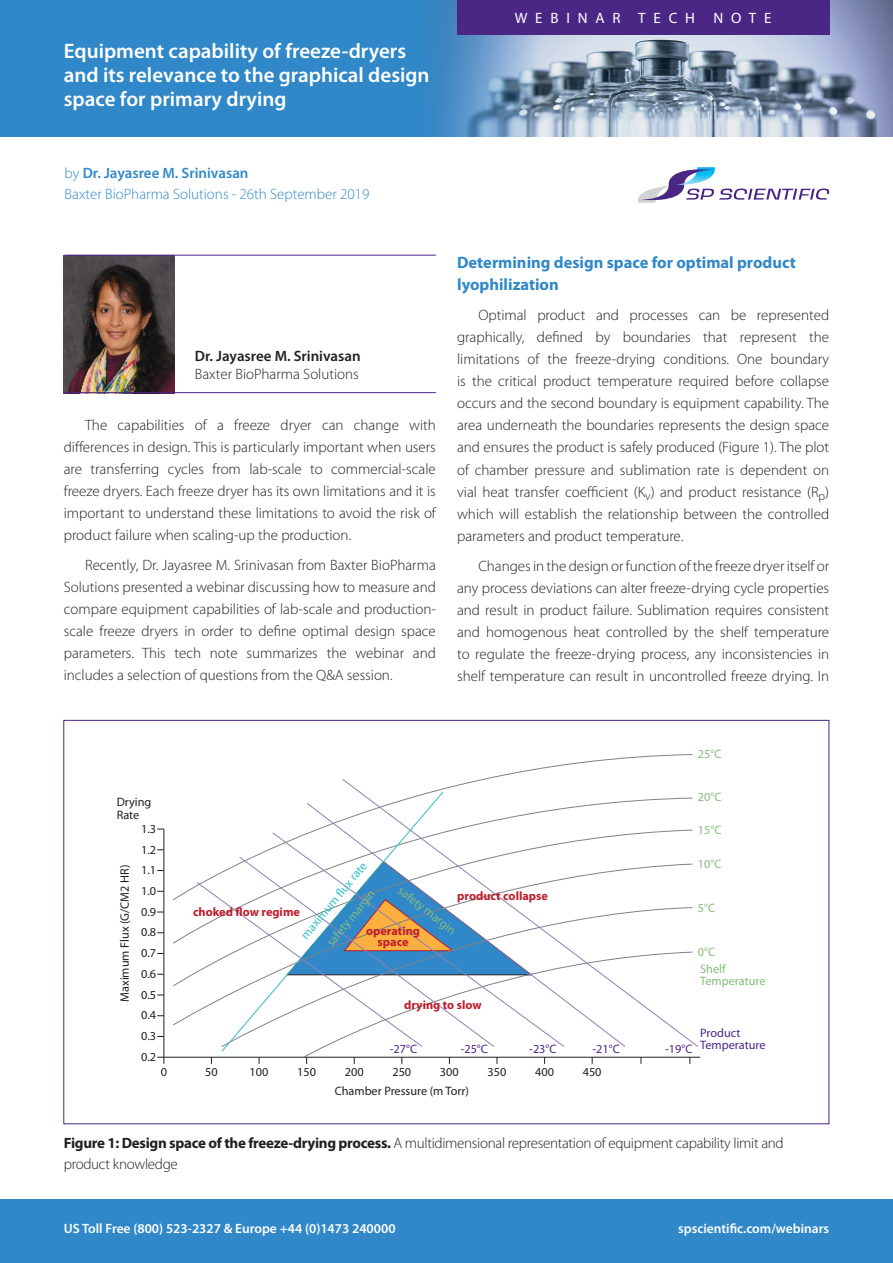
<style>
.page{position:relative;width:893px;height:1263px;background:#fff}
.page>*{position:absolute;margin:0;border:0;box-sizing:border-box;transform-origin:0 0}
.t1{font:600 21px/24px "Myriad Pro";color:#fff}
.t2{font:700 16.5px/22px "Myriad Pro";color:#3088c8}
.t3{font:300 15px/22px "Myriad Pro";color:#231f20;text-align:justify}
.t4{font:300 15px/21px "Myriad Pro";letter-spacing:-.02em;color:#231f20}
.t5{font:300 15px/21px "Myriad Pro";color:#3088c8}
.t6{font:600 15px "Myriad Pro";color:#231f20}
.t7{font:15px "Myriad Pro";letter-spacing:.52em;color:#fff}
.t8{font:600 13.5px "Myriad Pro";color:#fff}
.t9{font:12.3px/20.7px "Myriad Pro";color:#231f20;text-align:justify}
.t10{font:12.3px/12.3px "Myriad Pro";color:#85bc7b}
.t11{font:700 12.3px/10.2px "Myriad Pro";color:#be1d2c;text-align:center}
.t12{font:12.3px/12.3px "Myriad Pro";color:#4a2785}
.t13{font:12.3px "Myriad Pro";color:#33c0c8}
.s1{font-weight:600}
.s2{font-weight:700}
</style>
<div class="page">
<div style="left:0;top:0;width:893px;height:136px;background:#3088c8"></div>
<img style="left:437px;top:0;width:456px;height:136px">
<div style="left:0;top:1199px;width:893px;height:64px;background:#3088c8"></div>
<img style="left:64px;top:255px;width:110px;height:138px">
<hr style="left:65px;top:255px;width:371px;height:1px;background:#4a2785">
<hr style="left:65px;top:392px;width:371px;height:1px;background:#4a2785">
<svg style="left:638px;top:167px;width:191px;height:36px"></svg>
<div style="left:457px;top:0;width:372px;height:34px;background:#4a2785"></div>
<svg style="left:483px;top:754px;width:210px;height:25px"></svg>
<svg style="left:342px;top:779px;width:356px;height:268px"></svg>
<svg style="left:445px;top:803px;width:180px;height:57px"></svg>
<svg style="left:445px;top:832px;width:119px;height:28px"></svg>
<svg style="left:239px;top:790px;width:206px;height:70px"></svg>
<hr style="left:157px;top:1057px;width:543px;height:1px;background:#231f20">
<hr style="left:164px;top:829px;width:1px;height:235px;background:#231f20">
<svg style="left:197px;top:860px;width:496px;height:204px"></svg>
<h1 class="t1" style="left:64px;top:40px;width:367px">Equipment capability of freeze-dryers and its relevance to the graphical design space for primary drying</h1>
<p class="t7" style="left:515px;top:9px;width:258px">WEBINAR TECH NOTE</p>
<p class="t5" style="left:65px;top:163px;width:306px">by <span class="s1">Dr. Jayasree M. Srinivasan<br></span>Baxter BioPharma Solutions - 26th September 2019</p>
<p class="t6" style="left:195px;top:348px;width:167px">Dr. Jayasree M. Srinivasan</p>
<p class="t3" style="left:195px;top:363px;width:165px">Baxter BioPharma Solutions</p>
<p class="t3" style="left:64px;top:414px;width:374px;text-indent:21px">The capabilities of a freeze dryer can change with differences in design. This is particularly important when users are transferring cycles from lab-scale to commercial-scale freeze dryers. Each freeze dryer has its own limitations and it is important to understand these limitations to avoid the risk of product failure when scaling-up the production.</p>
<p class="t3" style="left:64px;top:555px;width:374px;text-indent:21px">Recently, Dr. Jayasree M. Srinivasan from Baxter BioPharma Solutions presented a webinar discussing how to measure and compare equipment capabilities of lab-scale and production&shy;scale freeze dryers in order to define optimal design space parameters. This tech note summarizes the webinar and includes a selection of questions from the Q&amp;A session.</p>
<p class="t2" style="left:457px;top:251px;width:340px">Determining design space for optimal product lyophilization</p>
<p class="t3" style="left:457px;top:304px;width:374px;text-indent:21px">Optimal product and processes can be represented graphically, defined by boundaries that represent the limitations of the freeze-drying conditions. One boundary is the critical product temperature required before collapse occurs and the second boundary is equipment capability. The area underneath the boundaries represents the design space and ensures the product is safely produced (Figure 1). The plot of chamber pressure and sublimation rate is dependent on vial heat transfer coefficient (K<sub>v</sub>) and product resistance (R<sub>p</sub>) which will establish the relationship between the controlled parameters and product temperature.</p>
<p class="t3" style="left:457px;top:555px;width:374px;text-indent:21px">Changes in the design or function of the freeze dryer itself or any process deviations can alter freeze-drying cycle properties and result in product failure. Sublimation requires consistent and homogenous heat controlled by the shelf temperature to regulate the freeze-drying process, any inconsistencies in shelf temperature can result in uncontrolled freeze drying. In</p>
<p class="t9" style="left:117px;top:796px;width:36px;line-height:12.3px">Drying<br>Rate</p>
<p class="t10" style="left:698px;top:748px;width:25px">25°C</p>
<p class="t10" style="left:698px;top:791px;width:25px">20°C</p>
<p class="t9" style="left:115px;top:1002px;width:139px;rotate:-90deg">Maximum Flux (G/CM2 HR)</p>
<p class="t9" style="left:141px;top:818px;width:17px">1.3<br>1.2<br>1.1<br>1.0<br>0.9<br>0.8<br>0.7<br>0.6<br>0.5<br>0.4<br>0.3<br>0.2</p>
<p class="t13" style="left:298px;top:932px;width:97px;rotate:-50deg">maximum fl ux rate</p>
<p class="t10" style="left:403px;top:884px;width:71px;rotate:38deg">safety margin</p>
<p class="t10" style="left:325px;top:941px;width:71px;rotate:-51deg">safety margin</p>
<p class="t11" style="left:457px;top:891px;width:92px">product collapse</p>
<p class="t11" style="left:193px;top:906px;width:108px">choked flow regime</p>
<p class="t11" style="left:366px;top:926px;width:55px">operating space</p>
<p class="t11" style="left:404px;top:999px;width:79px">drying to slow</p>
<p class="t12" style="left:390px;top:1043px;width:29px">-27°C</p>
<p class="t12" style="left:461px;top:1043px;width:29px">-25°C</p>
<p class="t12" style="left:529px;top:1043px;width:29px">-23°C</p>
<p class="t12" style="left:592px;top:1043px;width:29px">-21°C</p>
<p class="t9" style="left:161px;top:1062px;width:8px">0</p>
<p class="t9" style="left:205px;top:1062px;width:14px">50</p>
<p class="t9" style="left:250px;top:1062px;width:20px">100</p>
<p class="t9" style="left:297px;top:1062px;width:20px">150</p>
<p class="t9" style="left:345px;top:1062px;width:20px">200</p>
<p class="t9" style="left:335px;top:1063px;width:136px;line-height:19px;text-align:center">250<br>Chamber Pressure (m Torr)</p>
<p class="t9" style="left:440px;top:1062px;width:20px">300</p>
<p class="t9" style="left:488px;top:1062px;width:20px">350</p>
<p class="t9" style="left:535px;top:1062px;width:20px">400</p>
<p class="t9" style="left:583px;top:1062px;width:20px">450</p>
<p class="t10" style="left:698px;top:824px;width:25px">15°C</p>
<p class="t10" style="left:698px;top:858px;width:25px">10°C</p>
<p class="t10" style="left:698px;top:902px;width:19px">5°C</p>
<p class="t10" style="left:698px;top:946px;width:19px">0°C</p>
<p class="t10" style="left:700px;top:963px;width:67px">Shelf<br>Temperature</p>
<p class="t12" style="left:665px;top:1043px;width:29px">-19°C</p>
<p class="t12" style="left:700px;top:1026px;width:67px">Product<br>Temperature</p>
<p class="t4" style="left:64px;top:1133px;width:721px"><span class="s2">Figure 1: Design space of the freeze-drying process.</span> A multidimensional representation of equipment capability limit and product knowledge</p>
<p class="t8" style="left:64px;top:1221px;width:333px">US Toll Free (800) 523-2327 &amp; Europe +44 (0)1473 240000</p>
<p class="t8" style="left:678px;top:1221px;width:152px">spscientific.com/webinars</p>
</div>
